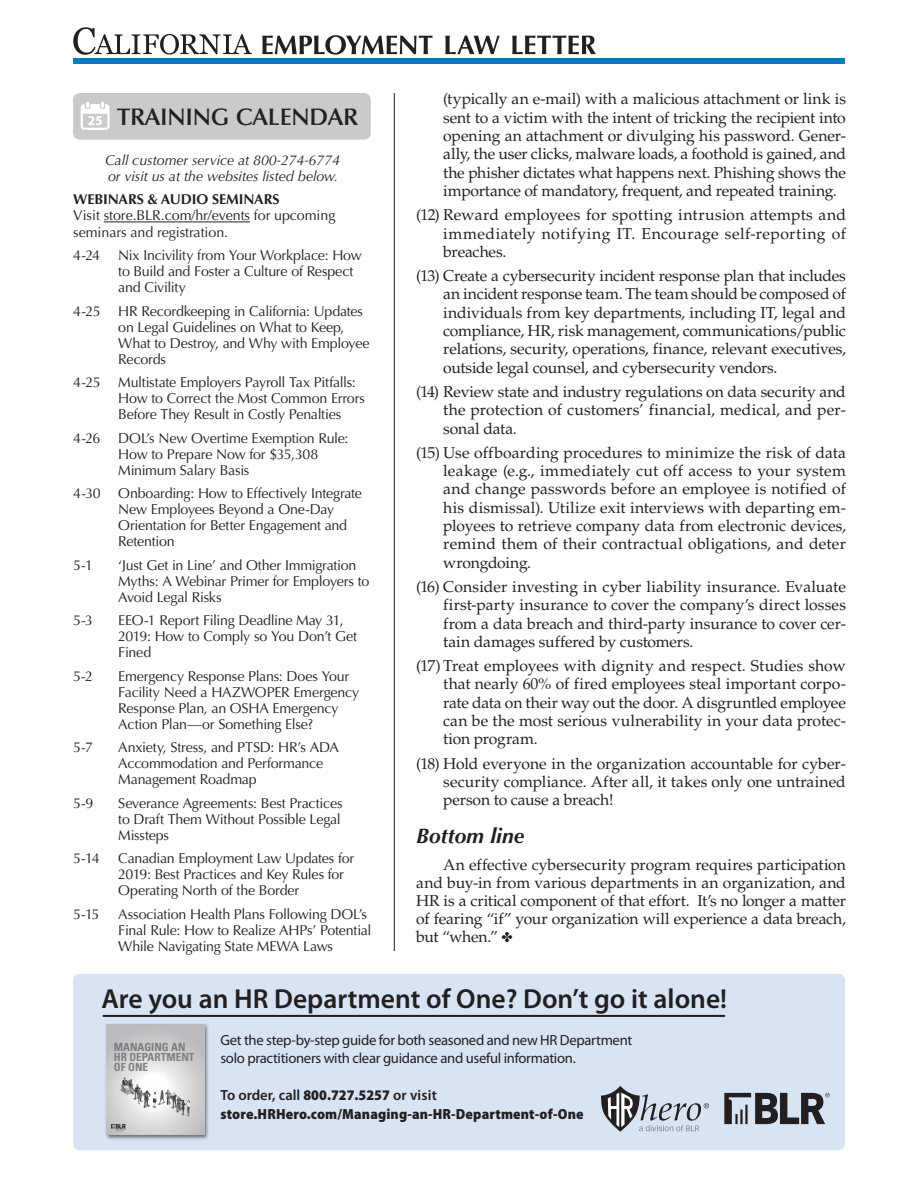
<style>
.page{position:relative;width:918px;height:1188px;background:#fff}
.page>*{position:absolute;margin:0;border:0;box-sizing:border-box;transform-origin:0 0}
.t1{font:600 27.6px "Myriad Pro";color:#231f20}
.t2{font:600 24px "Optima LT Std";letter-spacing:-.01em;color:#231f20}
.B{font:italic 700 21px "Optima LT Std";color:#231f20}
.number{font:15.75px/18.3px "Palatino LT Std";color:#231f20;text-align:justify}
.body{font:15.75px/18px "Palatino LT Std";letter-spacing:-.01em;color:#231f20;text-align:justify}
.t3{font:14.7px/18.5px "Myriad Pro";letter-spacing:-.02em;color:#231f20}
.t4{font:900 semi-condensed 14.7px/18.5px "Myriad Pro";letter-spacing:.01em;color:#231f20}
.calendar{font:14.25px/16px "Optima LT Std";letter-spacing:-.015em;color:#231f20}
.calendar_blurb{font:14.25px/16px "Optima LT Std";letter-spacing:-.005em;color:#231f20}
.calendar_blurb-2{font:italic 14.25px/16px "Optima LT Std";letter-spacing:-.005em;color:#231f20}
.t5{font:700 condensed 11.25px/10.1px "Univers LT Std";color:#7e8083}
.s1{font-weight:700}
.s2{font-weight:600;font-stretch:normal}
.s3{color:#7b7d80}
</style>
<div class="page">
<div style="left:73px;top:974px;width:772px;height:176px;background:#d8e4f3;border-radius:7px"></div>
<svg style="left:724px;top:1093px;width:106px;height:31px"></svg>
<svg style="left:601px;top:1086px;width:108px;height:46px"></svg>
<div style="left:73px;top:59px;width:772px;height:5px;background:#007cc2"></div>
<svg style="left:73px;top:27px;width:523px;height:28px"></svg>
<hr style="left:104px;top:222px;width:146px;height:1px;background:#231f20">
<hr style="left:394px;top:93px;width:1px;height:858px;background:#231f20">
<div style="left:73px;top:93px;width:298px;height:47px;background:#c9cacc;border-radius:7px"></div>
<svg style="left:81px;top:102px;width:29px;height:28px"></svg>
<hr style="left:103px;top:1015px;width:622px;height:2px;background:#231f20">
<img style="left:105px;top:1024px;width:104px;height:116px">
<svg style="left:106px;top:1025px;width:98px;height:110px;background:#cdced0"></svg>
<svg style="left:111px;top:1124px;width:16px;height:7px"></svg>
<svg style="left:119px;top:1077px;width:71px;height:39px;background:#d0d1d2"></svg>
<p class="t2" style="left:117px;top:103px;width:243px">TRAINING CALENDAR</p>
<p class="calendar_blurb-2" style="left:105px;top:152px;width:236px">Call customer service at 800-274-6774 or visit us at the websites listed below.</p>
<p class="calendar_blurb" style="left:73px;top:192px;width:264px"><span class="s1">WEBINARS &amp; AUDIO SEMINARS<br></span>Visit store.BLR.com/hr/events for upcoming seminars and registration.</p>
<p class="calendar" style="left:73px;top:247px;width:28px">4-24</p>
<p class="calendar" style="left:118px;top:247px;width:245px">Nix Incivility from Your Workplace: How to Build and Foster a Culture of Respect and Civility</p>
<p class="calendar" style="left:118px;top:303px;width:253px;text-indent:-45px">4-25 HR Recordkeeping in California: Updates on Legal Guidelines on What to Keep,<br>What to Destroy, and Why with Employee<br>Records</p>
<p class="calendar" style="left:118px;top:374px;width:248px;text-indent:-45px">4-25 Multistate Employers Payroll Tax Pitfalls:<br>How to Correct the Most Common Errors<br>Before They Result in Costly Penalties</p>
<p class="calendar" style="left:73px;top:430px;width:29px">4-26</p>
<p class="calendar" style="left:118px;top:430px;width:232px">DOL’s New Overtime Exemption Rule:<br>How to Prepare Now for $35,308<br>Minimum Salary Basis</p>
<p class="calendar" style="left:118px;top:486px;width:245px;text-indent:-45px">4-30 Onboarding: How to Effectively Integrate<br>New Employees Beyond a One-Day<br>Orientation for Better Engagement and<br>Retention</p>
<p class="calendar" style="left:73px;top:557px;width:21px">5-1</p>
<p class="calendar" style="left:118px;top:557px;width:253px">‘Just Get in Line’ and Other Immigration<br>Myths: A Webinar Primer for Employers to<br>Avoid Legal Risks</p>
<p class="calendar" style="left:73px;top:613px;width:21px">5-3</p>
<p class="calendar" style="left:118px;top:613px;width:240px">EEO-1 Report Filing Deadline May 31,<br>2019: How to Comply so You Don’t Get<br>Fined</p>
<p class="calendar" style="left:73px;top:668px;width:21px">5-2</p>
<p class="calendar" style="left:118px;top:668px;width:243px">Emergency Response Plans: Does Your Facility Need a HAZWOPER Emergency Response Plan, an OSHA Emergency Action Plan—or Something Else?</p>
<p class="calendar" style="left:73px;top:740px;width:21px">5-7</p>
<p class="calendar" style="left:118px;top:740px;width:222px">Anxiety, Stress, and PTSD: HR’s ADA<br>Accommodation and Performance<br>Management Roadmap</p>
<p class="calendar" style="left:73px;top:795px;width:22px">5-9</p>
<p class="calendar" style="left:118px;top:795px;width:226px;text-align:justify">Severance Agreements: Best Practices to Draft Them Without Possible Legal Missteps</p>
<p class="calendar" style="left:73px;top:851px;width:28px">5-14</p>
<p class="calendar" style="left:118px;top:851px;width:237px">Canadian Employment Law Updates for<br>2019: Best Practices and Key Rules for<br>Operating North of the Border</p>
<p class="calendar" style="left:73px;top:906px;width:28px">5-15</p>
<p class="calendar" style="left:118px;top:906px;width:255px">Association Health Plans Following DOL’s<br>Final Rule: How to Realize AHPs’ Potential<br>While Navigating State MEWA Laws</p>
<p class="number" style="left:443px;top:90px;width:404px">(typically an e-mail) with a malicious attachment or link is sent to a victim with the intent of tricking the recipient into opening an attachment or divulging his password. Gener&shy;ally, the user clicks, malware loads, a foothold is gained, and the phisher dictates what happens next. Phishing shows the importance of mandatory, frequent, and repeated training.</p>
<p class="number" style="left:443px;top:206px;width:404px;text-indent:-27px">(12) Reward employees for spotting intrusion attempts and immediately notifying IT. Encourage self-reporting of breaches.</p>
<p class="number" style="left:443px;top:267px;width:404px;text-indent:-27px">(13) Create a cybersecurity incident response plan that includes an incident response team. The team should be composed of individuals from key departments, including IT, legal and compliance, HR, risk management, communications/public relations, security, operations, finance, relevant executives, outside legal counsel, and cybersecurity vendors.</p>
<p class="number" style="left:443px;top:383px;width:404px;text-indent:-27px">(14) Review state and industry regulations on data security and the protection of customers’ financial, medical, and per&shy;sonal data.</p>
<p class="number" style="left:443px;top:444px;width:404px;text-indent:-27px">(15) Use offboarding procedures to minimize the risk of data leakage (e.g., immediately cut off access to your system and change passwords before an employee is notified of his dismissal). Utilize exit interviews with departing em&shy;ployees to retrieve company data from electronic devices, remind them of their contractual obligations, and deter wrongdoing.</p>
<p class="number" style="left:443px;top:578px;width:404px;text-indent:-27px">(16) Consider investing in cyber liability insurance. Evaluate first-party insurance to cover the company’s direct losses from a data breach and third-party insurance to cover cer&shy;tain damages suffered by customers.</p>
<p class="number" style="left:443px;top:657px;width:404px;text-indent:-27px">(17) Treat employees with dignity and respect. Studies show that nearly 60% of fired employees steal important corpo&shy;rate data on their way out the door. A disgruntled employee can be the most serious vulnerability in your data protec&shy;tion program.</p>
<p class="number" style="left:443px;top:754px;width:404px;text-indent:-27px">(18) Hold everyone in the organization accountable for cyber&shy;security compliance. After all, it takes only one untrained person to cause a breach!</p>
<p class="B" style="left:416px;top:823px;width:109px">Bottom line</p>
<p class="body" style="left:416px;top:856px;width:431px;text-indent:27px">An effective cybersecurity program requires participation and buy-in from various departments in an organization, and HR is a critical component of that effort. It’s no longer a matter of fearing “if” your organization will experience a data breach, but “when.”</p>
<p class="t1" style="left:101px;top:983px;width:627px">Are you an HR Department of One? Don’t go it alone!</p>
<p class="t3" style="left:220px;top:1031px;width:413px">Get the step-by-step guide for both seasoned and new HR Department solo practitioners with clear guidance and useful information.</p>
<p class="t4" style="left:220px;top:1086px;width:365px"><span class="s2">To order, call</span> 800.727.5257 <span class="s2">or visit </span>store.HRHero.com/Managing-an-HR-Department-of-One</p>
<p class="t5" style="left:114px;top:1042px;width:82px"><span class="s3">MANAGING AN<br></span>HR DEPARTMENT<br>OF ONE</p>
</div>
